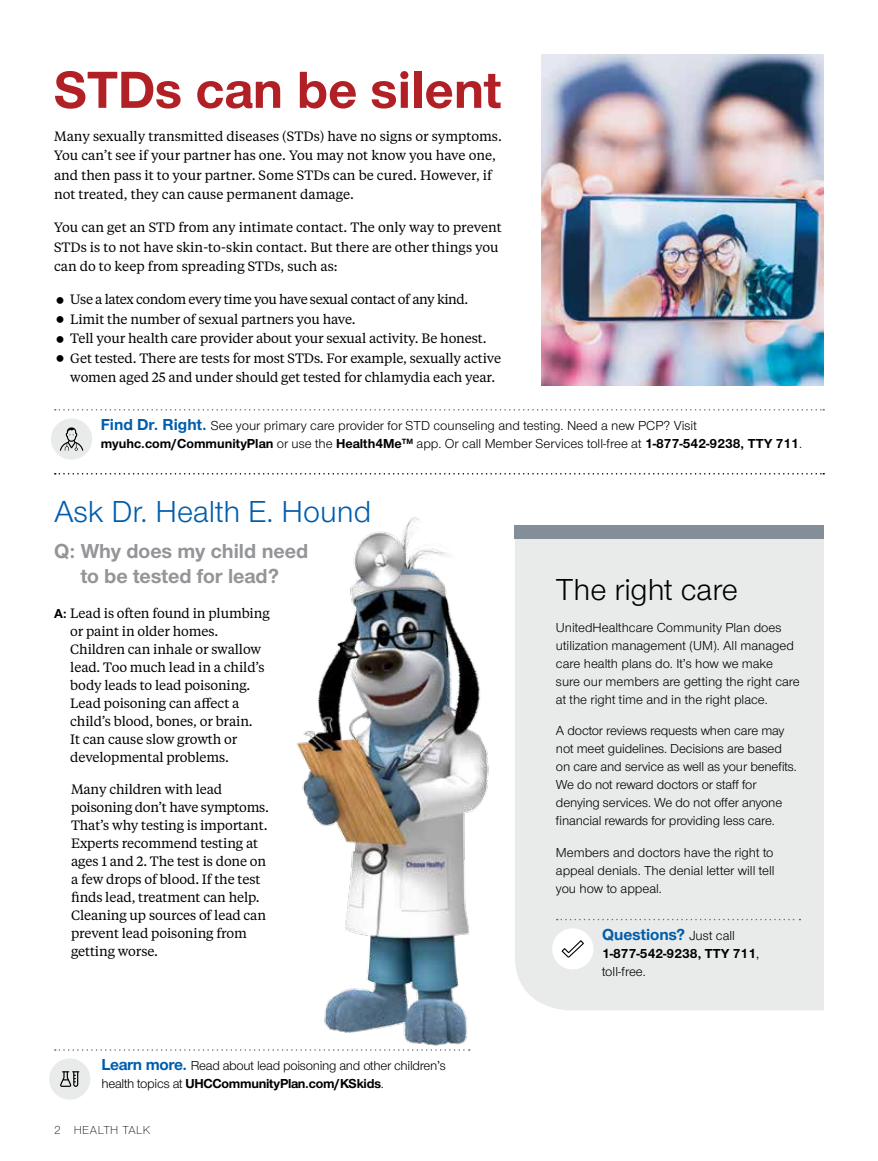
<style>
.page{position:relative;width:878px;height:1161px;background:#fff}
.page>*{position:absolute;margin:0;border:0;box-sizing:border-box;transform-origin:0 0}
.t1{font:700 54px "UHC Sans";color:#b12025}
.t2{font:31.5px "UHC Sans";color:#005dac}
.t3{font:31.5px "UHC Sans";color:#000}
.t4{font:700 21px/25.2px "UHC Sans";color:#939598;text-align:center}
.t5{font:700 16.5px "UHC Sans";color:#005dac}
.t6{font:13.5px/18px "UHC Serif Text";letter-spacing:-.01em;color:#000}
.t7{font:13.5px/18px "UHC Sans";letter-spacing:-.005em;color:#000}
.t8{font:700 13.5px/18px "UHC Sans";color:#000}
.t9{font:300 12px "UHC Sans";letter-spacing:.04em;color:#000}
.s1{font-weight:700;font-size:16.5px;color:#005dac}
.s2{font-weight:700}
.s3{font-family:"UHC Sans";font-weight:700}
.s4{font-weight:400;font-size:13.5px;color:#000}
.s5{font-weight:400}
</style>
<div class="page">
<svg style="left:55px;top:473px;width:769px;height:2px"></svg>
<img style="left:296px;top:517px;width:193px;height:534px">
<img style="left:542px;top:54px;width:282px;height:331px">
<div style="left:515px;top:539px;width:309px;height:471px;background:#e9eaea"></div>
<div style="left:515px;top:525px;width:309px;height:14px;background:#838e98"></div>
<svg style="left:55px;top:409px;width:769px;height:2px"></svg>
<div style="left:51px;top:418px;width:41px;height:42px;background:#e9eaea;border-radius:50%"></div>
<svg style="left:60px;top:427px;width:23px;height:24px"></svg>
<svg style="left:55px;top:1049px;width:415px;height:2px"></svg>
<div style="left:49px;top:1058px;width:41px;height:42px;background:#e9eaea;border-radius:50%"></div>
<svg style="left:60px;top:1071px;width:19px;height:16px"></svg>
<svg style="left:556px;top:919px;width:244px;height:1px"></svg>
<div style="left:552px;top:928px;width:41px;height:42px;background:#fff;border-radius:50%"></div>
<svg style="left:561px;top:940px;width:23px;height:18px"></svg>
<h1 class="t1" style="left:54px;top:54px;width:449px">STDs can be silent</h1>
<p class="t6" style="left:54px;top:126px;width:449px;line-height:19.5px">Many sexually transmitted diseases (STDs) have no signs or symptoms.<br>You can’t see if your partner has one. You may not know you have one, and then pass it to your partner. Some STDs can be cured. However, if not treated, they can cause permanent damage.</p>
<p class="t6" style="left:54px;top:217px;width:449px;line-height:19.5px">You can get an STD from any intimate contact. The only way to prevent<br>STDs is to not have skin-to-skin contact. But there are other things you can do to keep from spreading STDs, such as:</p>
<p class="t6" style="left:70px;top:289px;width:432px;line-height:19.5px">Use a latex condom every time you have sexual contact of any kind.<br>Limit the number of sexual partners you have.<br>Tell your health care provider about your sexual activity. Be honest.<br>Get tested. There are tests for most STDs. For example, sexually active women aged 25 and under should get tested for chlamydia each year.</p>
<p class="t7" style="left:101px;top:416px;width:702px"><span class="s1">Find Dr. Right.</span> See your primary care provider for STD counseling and testing. Need a new PCP? Visit <span class="s2">myuhc.com/CommunityPlan</span> or use the <span class="s2">Health4Me</span><sup>TM</sup> app. Or call Member Services toll-free at <span class="s2">1-877-542-9238, TTY 711</span>.</p>
<h2 class="t2" style="left:54px;top:492px;width:319px">Ask Dr. Health E. Hound</h2>
<h3 class="t4" style="left:54px;top:538px;width:256px">Q: Why does my child need to be tested for lead?</h3>
<p class="t6" style="left:70px;top:604px;width:201px;text-indent:-16px"><span class="s3">A:</span> Lead is often found in plumbing or paint in older homes.<br>Children can inhale or swallow lead. Too much lead in a child’s body leads to lead poisoning.<br>Lead poisoning can affect a child’s blood, bones, or brain.<br>It can cause slow growth or developmental problems.</p>
<p class="t6" style="left:71px;top:779px;width:199px">Many children with lead poisoning don’t have symptoms.<br>That’s why testing is important.<br>Experts recommend testing at ages 1 and 2. The test is done on a few drops of blood. If the test finds lead, treatment can help.<br>Cleaning up sources of lead can prevent lead poisoning from getting worse.</p>
<p class="t7" style="left:101px;top:1056px;width:346px"><span class="s1">Learn more.</span> Read about lead poisoning and other children’s health topics at <span class="s2">UHCCommunityPlan.com/KSkids</span>.</p>
<p class="t9" style="left:54px;top:1122px;width:98px">2 HEALTH TALK</p>
<h2 class="t3" style="left:556px;top:570px;width:183px">The right care</h2>
<p class="t7" style="left:556px;top:618px;width:245px">UnitedHealthcare Community Plan does utilization management (UM). All managed care health plans do. It’s how we make sure our members are getting the right care at the right time and in the right place.</p>
<p class="t7" style="left:556px;top:721px;width:242px">A doctor reviews requests when care may not meet guidelines. Decisions are based on care and service as well as your benefits.<br>We do not reward doctors or staff for denying services. We do not offer anyone financial rewards for providing less care.</p>
<p class="t7" style="left:556px;top:843px;width:220px;text-align:justify">Members and doctors have the right to appeal denials. The denial letter will tell you how to appeal.</p>
<p class="t5" style="left:602px;top:923px;width:134px">Questions? <span class="s4">Just call</span></p>
<p class="t8" style="left:602px;top:944px;width:159px">1-877-542-9238, TTY 711<span class="s5">, toll-free.</span></p>
</div>
